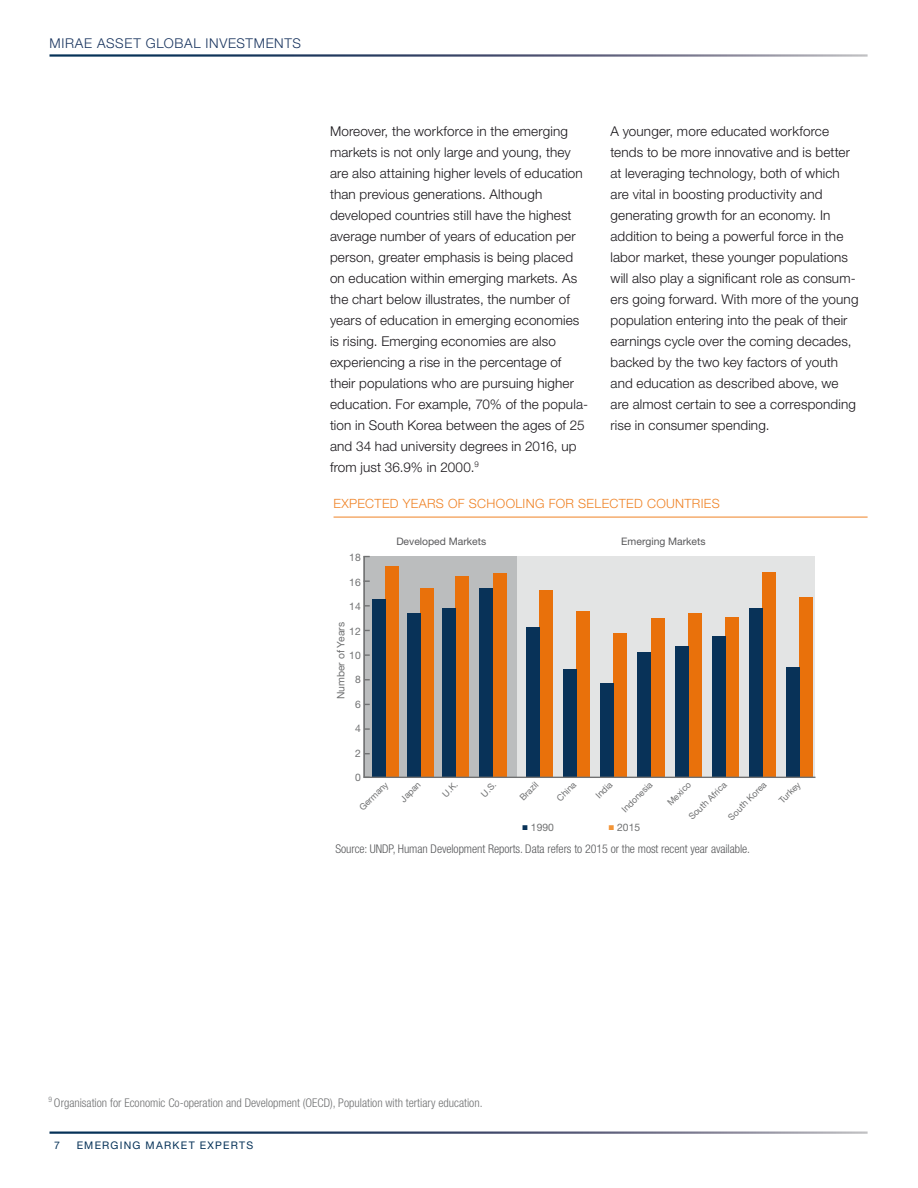
<style>
.page{position:relative;width:918px;height:1188px;background:#fff}
.page>*{position:absolute;margin:0;border:0;box-sizing:border-box;transform-origin:0 0}
.t1{font:300 13.5px/21px "Helvetica Neue LT Std";letter-spacing:.01em;color:#1a171b}
.t2{font:300 13.5px "Helvetica Neue LT Std";letter-spacing:.05em;color:#1a355f}
.t3{font:300 12.75px "Helvetica Neue LT Std";letter-spacing:.025em;color:#ef8225}
.t4{font:300 condensed 12px "Helvetica Neue LT Std";color:#707172}
.t5{font:300 condensed 12px "Helvetica Neue LT Std";letter-spacing:-.005em;color:#57585a}
.t6{font:10.5px "Helvetica Neue LT Std";letter-spacing:.12em;color:#063258}
.t7{font:10.35px "Helvetica Neue";color:#707172}
.t8{font:10.35px "Helvetica Neue";color:#58585a}
.t9{font:9px "Helvetica Neue";color:#707172}
.s1{color:#083258}
.s2{color:#f29436}
</style>
<div class="page">
<hr style="left:334px;top:517px;width:534px;height:1px;background:#ef8225">
<div style="left:364px;top:556px;width:153px;height:221px;background:#bbbdbe"></div>
<div style="left:517px;top:556px;width:298px;height:221px;background:#e3e4e4"></div>
<hr style="left:364px;top:557px;width:1px;height:220px;background:#707172">
<div style="left:386px;top:566px;width:13px;height:211px;background:#e9710b"></div>
<div style="left:372px;top:600px;width:14px;height:177px;background:#083258"></div>
<div style="left:420px;top:588px;width:14px;height:189px;background:#e9710b"></div>
<div style="left:407px;top:613px;width:14px;height:164px;background:#083258"></div>
<div style="left:456px;top:576px;width:13px;height:201px;background:#e9710b"></div>
<div style="left:443px;top:608px;width:13px;height:169px;background:#083258"></div>
<div style="left:493px;top:574px;width:13px;height:203px;background:#e9710b"></div>
<div style="left:480px;top:588px;width:13px;height:189px;background:#083258"></div>
<div style="left:539px;top:590px;width:14px;height:187px;background:#e9710b"></div>
<div style="left:526px;top:627px;width:14px;height:150px;background:#083258"></div>
<div style="left:577px;top:611px;width:13px;height:166px;background:#e9710b"></div>
<div style="left:563px;top:669px;width:14px;height:108px;background:#083258"></div>
<div style="left:614px;top:633px;width:13px;height:144px;background:#e9710b"></div>
<div style="left:601px;top:684px;width:13px;height:93px;background:#083258"></div>
<div style="left:651px;top:618px;width:13px;height:159px;background:#e9710b"></div>
<div style="left:638px;top:653px;width:13px;height:124px;background:#083258"></div>
<div style="left:688px;top:613px;width:13px;height:164px;background:#e9710b"></div>
<div style="left:675px;top:646px;width:13px;height:131px;background:#083258"></div>
<div style="left:725px;top:617px;width:13px;height:160px;background:#e9710b"></div>
<div style="left:712px;top:637px;width:13px;height:140px;background:#083258"></div>
<div style="left:762px;top:572px;width:14px;height:205px;background:#e9710b"></div>
<div style="left:749px;top:608px;width:13px;height:169px;background:#083258"></div>
<div style="left:799px;top:597px;width:14px;height:180px;background:#e9710b"></div>
<div style="left:786px;top:667px;width:14px;height:110px;background:#083258"></div>
<hr style="left:364px;top:777px;width:451px;height:1px;background:#707172">
<p class="t2" style="left:50px;top:35px;width:253px">MIRAE ASSET GLOBAL INVESTMENTS</p>
<p class="t1" style="left:330px;top:120px;width:259px">Moreover, the workforce in the emerging markets is not only large and young, they are also attaining higher levels of education than previous generations. Although developed countries still have the highest average number of years of education per person, greater emphasis is being placed on education within emerging markets. As the chart below illustrates, the number of years of education in emerging economies is rising. Emerging economies are also experiencing a rise in the percentage of their populations who are pursuing higher education. For example, 70% of the popula&shy;tion in South Korea between the ages of 25 and 34 had university degrees in 2016, up from just 36.9% in 2000.<sup>9</sup></p>
<p class="t1" style="left:610px;top:120px;width:250px">A younger, more educated workforce tends to be more innovative and is better at leveraging technology, both of which are vital in boosting productivity and generating growth for an economy. In addition to being a powerful force in the labor market, these younger populations will also play a significant role as consum&shy;ers going forward. With more of the young population entering into the peak of their earnings cycle over the coming decades, backed by the two key factors of youth and education as described above, we are almost certain to see a corresponding rise in consumer spending.</p>
<p class="t3" style="left:334px;top:495px;width:388px">EXPECTED YEARS OF SCHOOLING FOR SELECTED COUNTRIES</p>
<p class="t7" style="left:349px;top:551px;width:13px">18</p>
<p class="t7" style="left:349px;top:576px;width:13px">16</p>
<p class="t7" style="left:349px;top:600px;width:13px">14</p>
<p class="t7" style="left:335px;top:699px;width:79px;rotate:-90deg">Number of Years</p>
<p class="t7" style="left:349px;top:625px;width:13px">12</p>
<p class="t7" style="left:349px;top:649px;width:13px">10</p>
<p class="t7" style="left:355px;top:674px;width:7px">8</p>
<p class="t7" style="left:355px;top:698px;width:7px">6</p>
<p class="t7" style="left:355px;top:722px;width:7px">4</p>
<p class="t7" style="left:355px;top:747px;width:7px">2</p>
<p class="t8" style="left:396px;top:536px;width:91px">Developed Markets</p>
<p class="t8" style="left:621px;top:536px;width:86px">Emerging Markets</p>
<p class="t7" style="left:355px;top:771px;width:7px">0</p>
<p class="t9" style="left:517px;top:795px;width:24px;rotate:-45deg">Brazil</p>
<p class="t9" style="left:555px;top:796px;width:25px;rotate:-45deg">China</p>
<p class="t9" style="left:398px;top:797px;width:26px;rotate:-45deg">Japan</p>
<p class="t9" style="left:620px;top:807px;width:40px;rotate:-45deg">Indonesia</p>
<p class="t9" style="left:726px;top:815px;width:51px;rotate:-45deg">South Korea</p>
<p class="t9" style="left:357px;top:805px;width:38px;rotate:-45deg">Germany</p>
<p class="t9" style="left:593px;top:793px;width:21px;rotate:-45deg">India</p>
<p class="t9" style="left:686px;top:814px;width:51px;rotate:-45deg">South Africa</p>
<p class="t9" style="left:777px;top:798px;width:28px;rotate:-45deg">Turkey</p>
<p class="t9" style="left:665px;top:800px;width:31px;rotate:-45deg">Mexico</p>
<p class="t9" style="left:440px;top:792px;width:19px;rotate:-45deg">U.K.</p>
<p class="t9" style="left:479px;top:792px;width:19px;rotate:-45deg">U.S.</p>
<p class="t7" style="left:523px;top:821px;width:33px"><span class="s1">■</span> 1990</p>
<p class="t7" style="left:609px;top:821px;width:33px"><span class="s2">■</span> 2015</p>
<p class="t5" style="left:335px;top:842px;width:416px">Source: UNDP, Human Development Reports. Data refers to 2015 or the most recent year available.</p>
<p class="t4" style="left:49px;top:1096px;width:435px"><sup>9</sup> Organisation for Economic Co-operation and Development (OECD), Population with tertiary education.</p>
<p class="t6" style="left:54px;top:1139px;width:7px">7</p>
<p class="t6" style="left:77px;top:1139px;width:178px">EMERGING MARKET EXPERTS</p>
</div>
